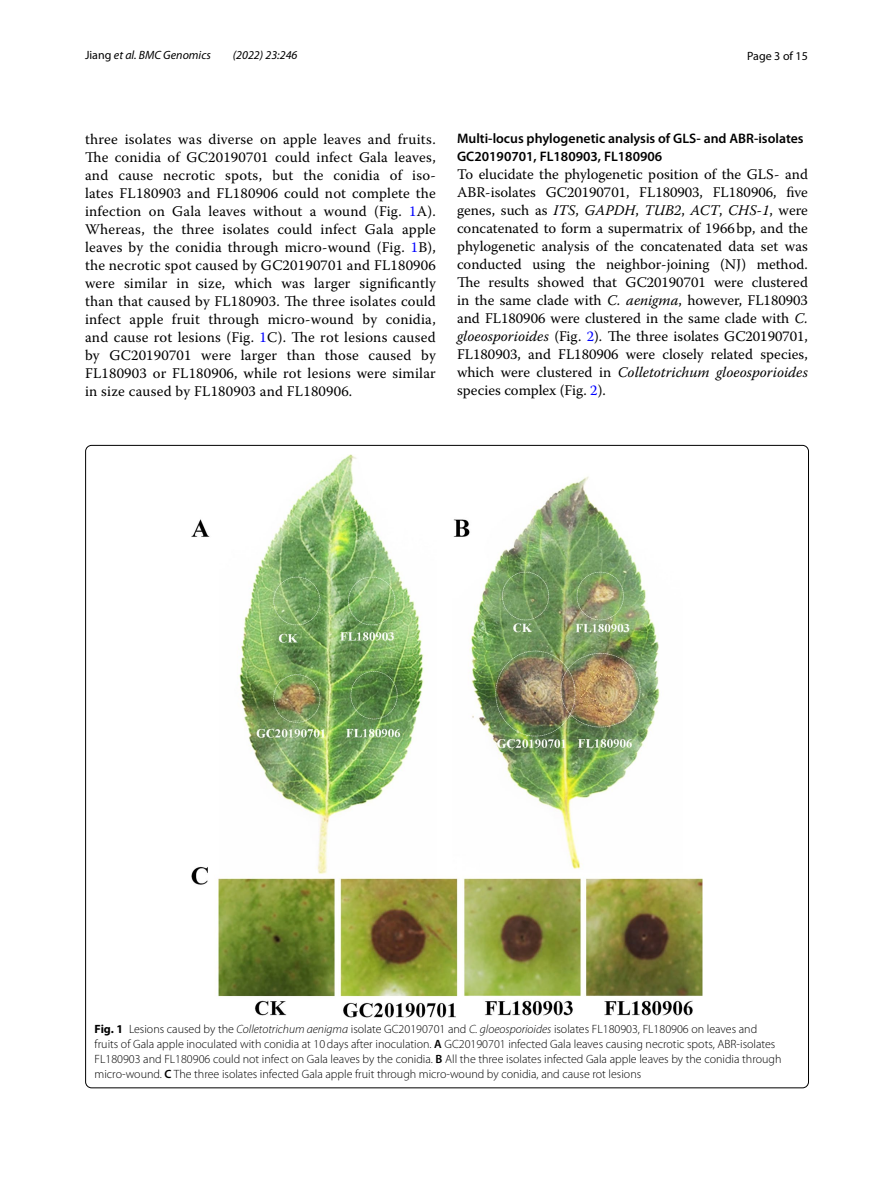
<style>
.page{position:relative;width:893px;height:1187px;background:#fff}
.page>*{position:absolute;margin:0;border:0;box-sizing:border-box;transform-origin:0 0}
.t1{font:14.7px/18px "Warnock Pro";letter-spacing:.015em;color:#000;text-align:justify}
.t2{font:600 13.8px/18px "Myriad Pro";color:#000}
.t3{font:300 12px/15px "Myriad Pro";color:#000}
.t4{font:italic 12px "Myriad Pro";color:#000}
.t5{font:12px "Myriad Pro";color:#000}
.s1{font-style:normal}
.s2{color:#00f}
.s3{font-style:italic}
.s4{font-weight:700}
.s5{font-weight:600}
</style>
<div class="page">
<img style="left:192px;top:454px;width:510px;height:563px">
<p class="t4" style="left:85px;top:48px;width:127px"><span class="s1">Jiang</span> et al. BMC Genomics</p>
<p class="t4" style="left:233px;top:48px;width:66px">(2022) 23:246</p>
<p class="t5" style="left:747px;top:48px;width:62px">Page 3 of 15</p>
<p class="t1" style="left:85px;top:130px;width:352px">three isolates was diverse on apple leaves and fruits.<br>The conidia of GC20190701 could infect Gala leaves, and cause necrotic spots, but the conidia of iso&shy;lates FL180903 and FL180906 could not complete the infection on Gala leaves without a wound (Fig. <span class="s2">1</span>A).<br>Whereas, the three isolates could infect Gala apple leaves by the conidia through micro-wound (Fig. <span class="s2">1</span>B), the necrotic spot caused by GC20190701 and FL180906 were similar in size, which was larger significantly than that caused by FL180903. The three isolates could infect apple fruit through micro-wound by conidia, and cause rot lesions (Fig. <span class="s2">1</span>C). The rot lesions caused by GC20190701 were larger than those caused by FL180903 or FL180906, while rot lesions were similar in size caused by FL180903 and FL180906.</p>
<p class="t2" style="left:457px;top:129px;width:348px">Multi‑locus phylogenetic analysis of GLS‑ and ABR‑isolates<br>GC20190701, FL180903, FL180906</p>
<p class="t1" style="left:457px;top:165px;width:352px">To elucidate the phylogenetic position of the GLS- and ABR-isolates GC20190701, FL180903, FL180906, five genes, such as <span class="s3">ITS</span>, <span class="s3">GAPDH</span>, <span class="s3">TUB2</span>, <span class="s3">ACT</span>, <span class="s3">CHS-1</span>, were concatenated to form a supermatrix of 1966bp, and the phylogenetic analysis of the concatenated data set was conducted using the neighbor-joining (NJ) method.<br>The results showed that GC20190701 were clustered in the same clade with <span class="s3">C. aenigma</span>, however, FL180903 and FL180906 were clustered in the same clade with <span class="s3">C. gloeosporioides</span> (Fig. <span class="s2">2</span>). The three isolates GC20190701, FL180903, and FL180906 were closely related species, which were clustered in <span class="s3">Colletotrichum gloeosporioides </span>species complex (Fig. <span class="s2">2</span>).</p>
<p class="t3" style="left:95px;top:1021px;width:688px"><span class="s4">Fig. 1</span> Lesions caused by the <span class="s3">Colletotrichum aenigma</span> isolate GC20190701 and <span class="s3">C. gloeosporioides</span> isolates FL180903, FL180906 on leaves and fruits of Gala apple inoculated with conidia at 10days after inoculation. <span class="s5">A</span> GC20190701 infected Gala leaves causing necrotic spots, ABR-isolates FL180903 and FL180906 could not infect on Gala leaves by the conidia. <span class="s5">B</span> All the three isolates infected Gala apple leaves by the conidia through micro-wound. <span class="s5">C</span> The three isolates infected Gala apple fruit through micro-wound by conidia, and cause rot lesions</p>
</div>
